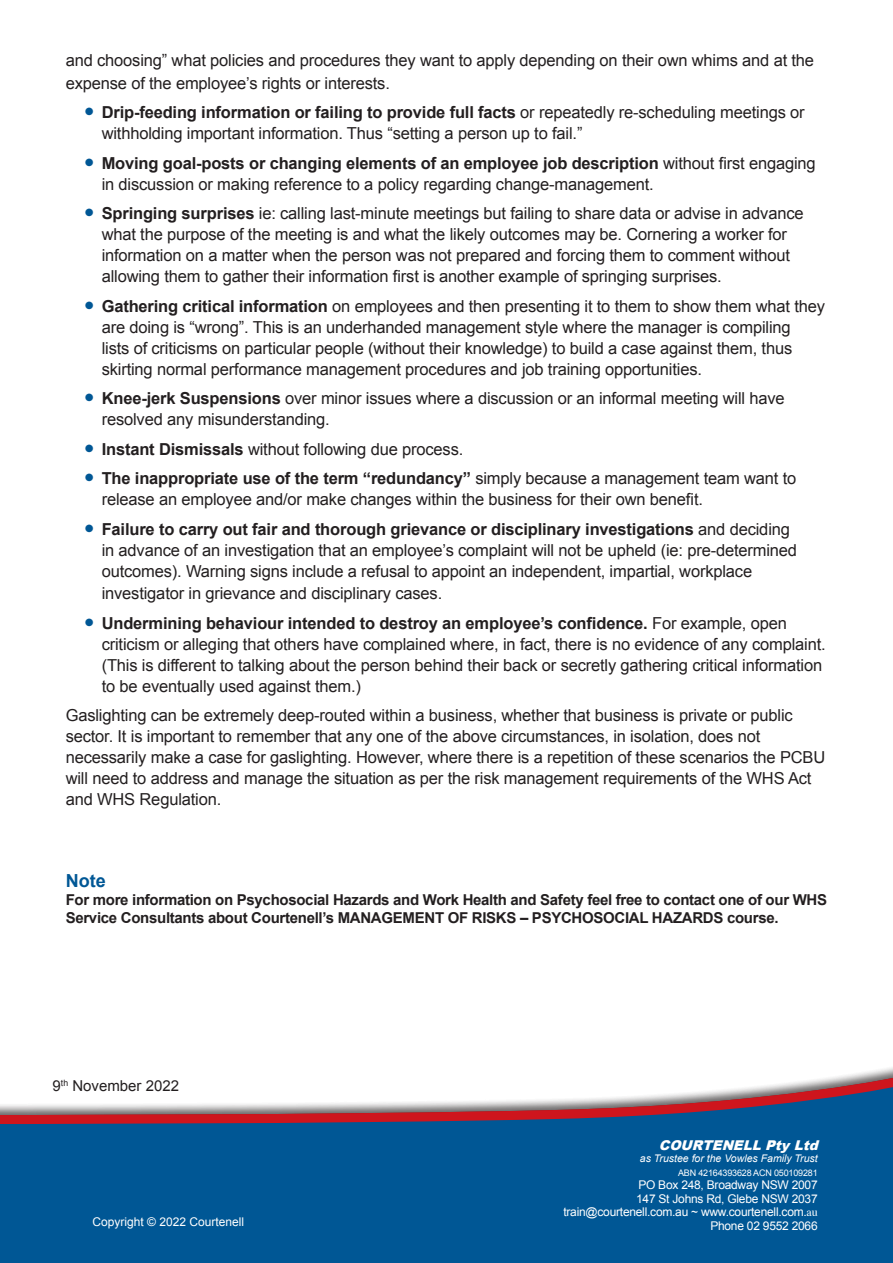
<style>
.page{position:relative;width:893px;height:1263px;background:#fff}
.page>*{position:absolute;margin:0;border:0;box-sizing:border-box;transform-origin:0 0}
.Default{font:700 18px "Arial";color:#005795}
.Default-2{font:16.5px/21px "Arial";letter-spacing:-.01em;color:#231f20}
.Default-3{font:700 15px/18px "Arial";letter-spacing:-.02em;color:#231f20}
.Default-4{font:15px "Arial";color:#231f20}
.t1{font:italic 900 13.5px "Arial";color:#fff}
.t2{font:12px "Arial";letter-spacing:-.02em;color:#fff}
.t3{font:12px "Arial";color:#fff}
.t4{font:italic 10.5px "Arial";color:#fff}
.t5{font:9px "Arial";letter-spacing:-.02em;color:#fff}
.s1{font-weight:700}
.s2{font-family:"Times"}
</style>
<div class="page">
<div style="left:0;top:1128px;width:893px;height:135px;background:#005795"></div>
<svg style="left:0;top:1071px;width:893px;height:57px"></svg>
<p class="Default-2" style="left:66px;top:49px;width:750px;line-height:22.5px">and choosing” what policies and procedures they want to apply depending on their own whims and at the expense of the employee’s rights or interests.</p>
<p class="Default-2" style="left:102px;top:102px;width:704px;text-indent:-17px"><sup>●</sup> <span class="s1">Drip-feeding information or failing to provide full facts</span> or repeatedly re-scheduling meetings or withholding important information. Thus “setting a person up to fail.”</p>
<p class="Default-2" style="left:102px;top:152px;width:716px;text-indent:-17px"><sup>●</sup> <span class="s1">Moving goal-posts or changing elements of an employee job description</span> without first engaging in discussion or making reference to a policy regarding change-management.</p>
<p class="Default-2" style="left:102px;top:203px;width:703px;text-indent:-17px"><sup>●</sup> <span class="s1">Springing surprises</span> ie: calling last-minute meetings but failing to share data or advise in advance what the purpose of the meeting is and what the likely outcomes may be. Cornering a worker for information on a matter when the person was not prepared and forcing them to comment without allowing them to gather their information first is another example of springing surprises.</p>
<p class="Default-2" style="left:102px;top:295px;width:725px;text-indent:-17px"><sup>●</sup> <span class="s1">Gathering critical information</span> on employees and then presenting it to them to show them what they are doing is “wrong”. This is an underhanded management style where the manager is compiling<br>lists of criticisms on particular people (without their knowledge) to build a case against them, thus skirting normal performance management procedures and job training opportunities.</p>
<p class="Default-2" style="left:102px;top:388px;width:684px;text-indent:-17px"><sup>●</sup> <span class="s1">Knee-jerk Suspensions</span> over minor issues where a discussion or an informal meeting will have resolved any misunderstanding.</p>
<p class="Default-2" style="left:85px;top:438px;width:380px"><sup>●</sup> <span class="s1">Instant Dismissals</span> without following due process.</p>
<p class="Default-2" style="left:102px;top:468px;width:696px;text-indent:-17px"><sup>●</sup> <span class="s1">The inappropriate use of the term “redundancy”</span> simply because a management team want to release an employee and/or make changes within the business for their own benefit.</p>
<p class="Default-2" style="left:102px;top:518px;width:697px;text-indent:-17px"><sup>●</sup> <span class="s1">Failure to carry out fair and thorough grievance or disciplinary investigations</span> and deciding in advance of an investigation that an employee’s complaint will not be upheld (ie: pre-determined outcomes). Warning signs include a refusal to appoint an independent, impartial, workplace</p>
<p class="Default-2" style="left:102px;top:583px;width:342px">investigator in grievance and disciplinary cases.</p>
<p class="Default-2" style="left:102px;top:612px;width:726px;text-indent:-16px"><sup>●</sup> <span class="s1">Undermining behaviour intended to destroy an employee’s confidence.</span> For example, open criticism or alleging that others have complained where, in fact, there is no evidence of any complaint. (This is different to talking about the person behind their back or secretly gathering critical information to be eventually used against them.)</p>
<p class="Default-2" style="left:66px;top:705px;width:761px">Gaslighting can be extremely deep-routed within a business, whether that business is private or public sector. It is important to remember that any one of the above circumstances, in isolation, does not necessarily make a case for gaslighting. However, where there is a repetition of these scenarios the PCBU will need to address and manage the situation as per the risk management requirements of the WHS Act and WHS Regulation.</p>
<p class="Default" style="left:66px;top:868px;width:41px">Note</p>
<p class="Default-3" style="left:66px;top:891px;width:763px">For more information on Psychosocial Hazards and Work Health and Safety feel free to contact one of our WHS<br>Service Consultants about Courtenell’s MANAGEMENT OF RISKS – PSYCHOSOCIAL HAZARDS course.</p>
<p class="Default-4" style="left:53px;top:1076px;width:128px">9<sup>th</sup> November 2022</p>
<p class="t1" style="left:659px;top:1135px;width:165px">COURTENELLPtyLtd</p>
<p class="t4" style="left:640px;top:1152px;width:179px">as Trustee for the Vowles Family Trust</p>
<p class="t5" style="left:678px;top:1167px;width:141px">ABN 42164393628 ACN 050109281</p>
<p class="t2" style="left:638px;top:1177px;width:181px">PO Box 248, Broadway NSW 2007</p>
<p class="t2" style="left:636px;top:1191px;width:183px">147 St Johns Rd, Glebe NSW 2037</p>
<p class="t2" style="left:563px;top:1204px;width:256px">train@courtenell.com.au ~ www.courtenell.com.<span class="s2">au</span></p>
<p class="t2" style="left:681px;top:1177px;width:21px">622</p>
<p class="t3" style="left:92px;top:1214px;width:153px">Copyright © 2022 Courtenell</p>
<p class="t2" style="left:710px;top:1218px;width:109px">Phone 02 9552 2066</p>
</div>
